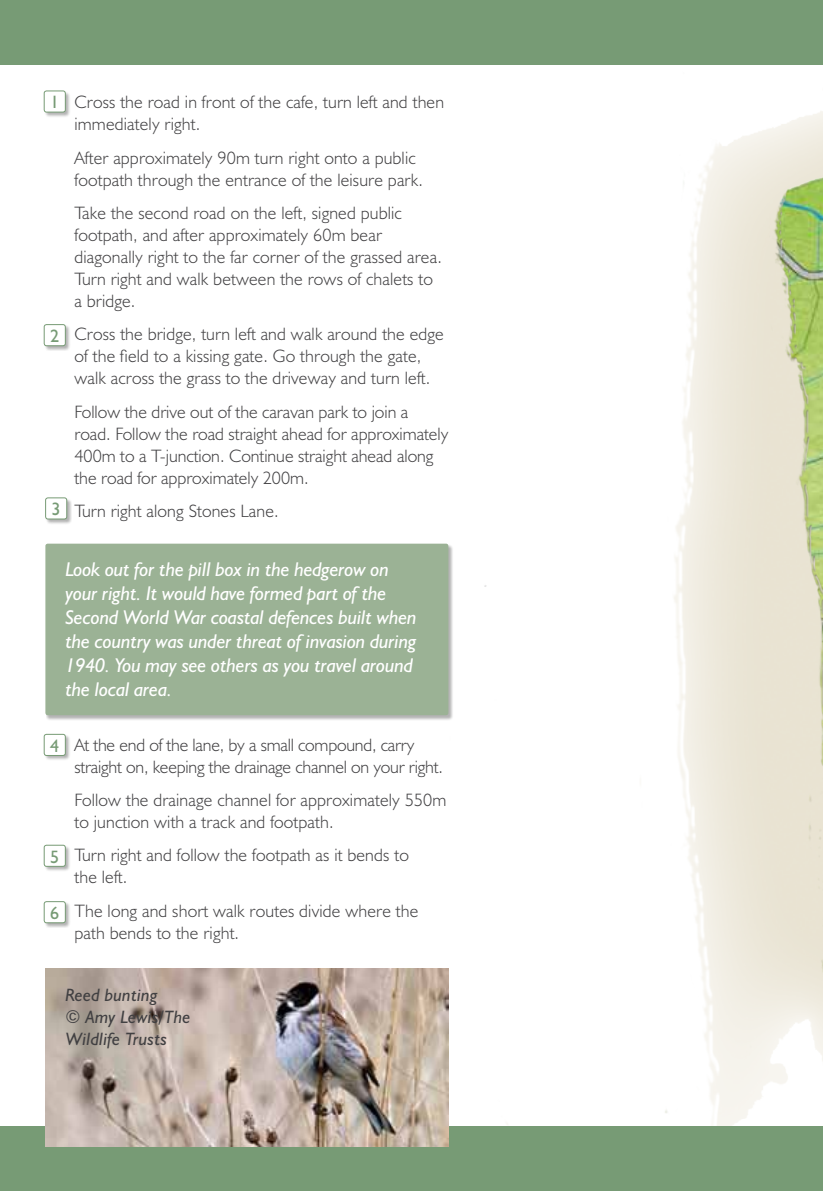
<style>
.page{position:relative;width:823px;height:1191px;background:#fff}
.page>*{position:absolute;margin:0;border:0;box-sizing:border-box;transform-origin:0 0}
.t1{font:italic 20px/24px "Humanist 521 BT";letter-spacing:-.01em;color:#fff}
.t2{font:300 18px/22px "Humanist 521 BT";letter-spacing:.01em;color:#414042}
.t3{font:300 18px/22px "Humanist 521 BT";letter-spacing:-.01em;color:#414042}
.t4{font:italic 18px/22px "Humanist 521 BT";letter-spacing:.01em;color:#414042}
.t5{font:18px "Humanist 521 BT";color:#779b75}
</style>
<div class="page">
<div style="left:0;top:1126px;width:822px;height:65px;background:#779b75"></div>
<img style="left:462px;top:64px;width:360px;height:1062px">
<div style="left:44px;top:91px;width:27px;height:26px;background:#000;opacity:.3"></div>
<div style="left:44px;top:91px;width:21px;height:21px;background:#fff;border-radius:2px"></div>
<div style="left:44px;top:91px;width:21px;height:21px;border:1px solid #779b75;border-radius:2px"></div>
<div style="left:44px;top:324px;width:27px;height:27px;background:#000;opacity:.3"></div>
<div style="left:44px;top:324px;width:21px;height:22px;background:#fff;border-radius:2px"></div>
<div style="left:44px;top:324px;width:21px;height:22px;border:1px solid #779b75;border-radius:2px"></div>
<div style="left:45px;top:498px;width:27px;height:26px;background:#000;opacity:.3"></div>
<div style="left:46px;top:498px;width:21px;height:21px;background:#fff;border-radius:2px"></div>
<div style="left:45px;top:497px;width:22px;height:22px;border:1px solid #779b75;border-radius:2px"></div>
<div style="left:44px;top:734px;width:27px;height:27px;background:#000;opacity:.3"></div>
<div style="left:44px;top:734px;width:21px;height:21px;background:#fff;border-radius:2px"></div>
<div style="left:44px;top:734px;width:21px;height:21px;border:1px solid #779b75;border-radius:2px"></div>
<div style="left:44px;top:845px;width:27px;height:26px;background:#000;opacity:.3"></div>
<div style="left:44px;top:845px;width:21px;height:21px;background:#fff;border-radius:2px"></div>
<div style="left:44px;top:845px;width:21px;height:21px;border:1px solid #779b75;border-radius:2px"></div>
<div style="left:44px;top:901px;width:27px;height:27px;background:#000;opacity:.3"></div>
<div style="left:44px;top:901px;width:21px;height:21px;background:#fff;border-radius:2px"></div>
<div style="left:44px;top:901px;width:21px;height:22px;border:1px solid #779b75;border-radius:2px"></div>
<div style="left:45px;top:544px;width:408px;height:176px;background:#000;opacity:.3"></div>
<div style="left:45px;top:543px;width:403px;height:172px;background:#9bb295;border-radius:2px"></div>
<div style="left:0;top:1px;width:822px;height:63px;background:#779b75"></div>
<img style="left:45px;top:968px;width:403px;height:178px">
<p class="t5" style="left:50px;top:91px;width:11px">1</p>
<p class="t5" style="left:50px;top:325px;width:11px">2</p>
<p class="t5" style="left:52px;top:498px;width:11px">3</p>
<p class="t2" style="left:74px;top:91px;width:371px">Cross the road in front of the cafe, turn left and then immediately right.</p>
<p class="t2" style="left:74px;top:146px;width:350px">After approximately 90m turn right onto a public footpath through the entrance of the leisure park.</p>
<p class="t2" style="left:74px;top:202px;width:369px">Take the second road on the left, signed public footpath, and after approximately 60m bear diagonally right to the far corner of the grassed area.<br>Turn right and walk between the rows of chalets to a bridge.</p>
<p class="t2" style="left:74px;top:323px;width:371px">Cross the bridge, turn left and walk around the edge of the field to a kissing gate. Go through the gate, walk across the grass to the driveway and turn left.</p>
<p class="t2" style="left:74px;top:400px;width:375px">Follow the drive out of the caravan park to join a road. Follow the road straight ahead for approximately 400m to a T-junction. Continue straight ahead along the road for approximately 200m.</p>
<p class="t2" style="left:74px;top:500px;width:206px">Turn right along Stones Lane.</p>
<p class="t1" style="left:65px;top:557px;width:352px">Look out for the pill box in the hedgerow on your right. It would have formed part of the Second World War coastal defences built when the country was under threat of invasion during 1940. You may see others as you travel around the local area.</p>
<p class="t5" style="left:50px;top:734px;width:11px">4</p>
<p class="t5" style="left:50px;top:845px;width:11px">5</p>
<p class="t5" style="left:50px;top:902px;width:11px">6</p>
<p class="t3" style="left:74px;top:733px;width:369px">At the end of the lane, by a small compound, carry straight on, keeping the drainage channel on your right.</p>
<p class="t2" style="left:74px;top:788px;width:373px">Follow the drainage channel for approximately 550m to junction with a track and footpath.</p>
<p class="t2" style="left:74px;top:844px;width:335px">Turn right and follow the footpath as it bends to the left.</p>
<p class="t2" style="left:74px;top:899px;width:345px">The long and short walk routes divide where the path bends to the right.</p>
<p class="t4" style="left:65px;top:983px;width:126px">Reed bunting<br>© Amy Lewis/The<br>Wildlife Trusts</p>
</div>
